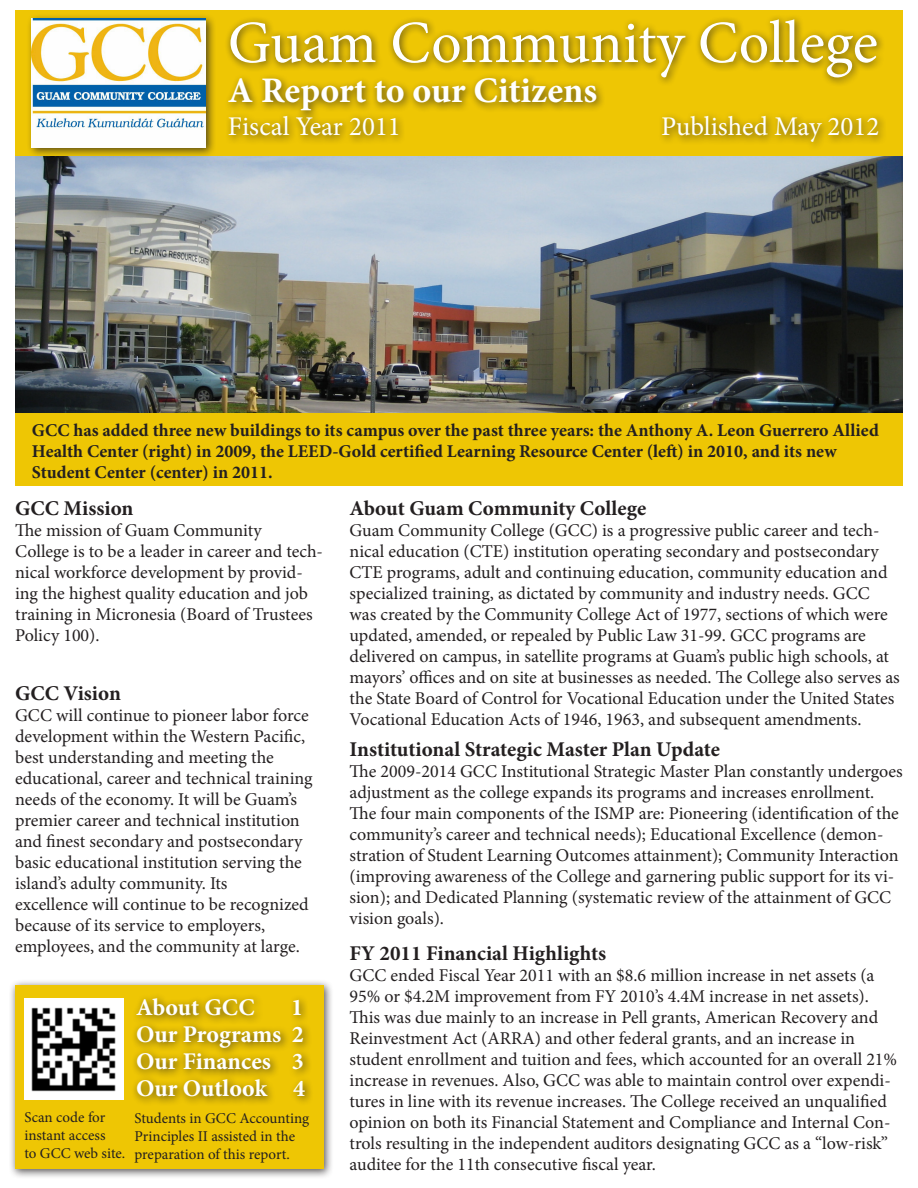
<style>
.page{position:relative;width:918px;height:1188px;background:#fff}
.page>*{position:absolute;margin:0;border:0;box-sizing:border-box;transform-origin:0 0}
.t1{font:60px "Minion Pro";color:#fff}
.t2{font:700 36px "Minion Pro";color:#fff}
.t3{font:27px "Minion Pro";color:#fff}
.t4{font:700 24px "Minion Pro";color:#fff}
.t5{font:700 21px "Minion Pro";color:#231f20}
.t6{font:18px/21px "Minion Pro";color:#231f20}
.t7{font:700 18px/21px "Minion Pro";color:#231f20}
.t8{font:15px/18px "Minion Pro";color:#231f20}
</style>
<div class="page">
<img style="left:15px;top:155px;width:888px;height:258px">
<div style="left:15px;top:413px;width:888px;height:73px;background:#eec604"></div>
<div style="left:15px;top:10px;width:888px;height:145px;background:#eec604"></div>
<div style="left:27px;top:13px;width:190px;height:145px;background:#231f20;opacity:.75"></div>
<img style="left:32px;top:18px;width:174px;height:129px">
<div style="left:224px;top:14px;width:662px;height:74px;background:#231f20;opacity:.75"></div>
<div style="left:223px;top:73px;width:665px;height:79px;background:#231f20;opacity:.75"></div>
<div style="left:9px;top:979px;width:325px;height:200px;background:#231f20;opacity:.75"></div>
<div style="left:15px;top:986px;width:309px;height:183px;background:#eec604"></div>
<div style="left:131px;top:993px;width:183px;height:113px;background:#231f20;opacity:.75"></div>
<img style="left:24px;top:998px;width:100px;height:102px">
<p class="t1" style="left:228px;top:3px;width:652px">Guam Community College</p>
<p class="t2" style="left:228px;top:66px;width:371px">A Report to our Citizens</p>
<p class="t3" style="left:228px;top:108px;width:175px">Fiscal Year 2011</p>
<p class="t3" style="left:661px;top:108px;width:220px">Published May 2012</p>
<p class="t7" style="left:32px;top:420px;width:848px">GCC has added three new buildings to its campus over the past three years: the Anthony A. Leon Guerrero Allied<br>Health Center (right) in 2009, the LEED-Gold certified Learning Resource Center (left) in 2010, and its new</p>
<p class="t7" style="left:32px;top:462px;width:242px">Student Center (center) in 2011.</p>
<p class="t5" style="left:15px;top:493px;width:120px">GCC Mission</p>
<p class="t6" style="left:15px;top:520px;width:248px">The mission of Guam Community</p>
<p class="t6" style="left:15px;top:541px;width:309px">College is to be a leader in career and tech&shy;nical workforce development by provid&shy;ing the highest quality education and job training in Micronesia (Board of Trustees Policy 100).</p>
<p class="t5" style="left:15px;top:679px;width:107px">GCC Vision</p>
<p class="t6" style="left:15px;top:705px;width:299px">GCC will continue to pioneer labor force development within the Western Pacific, best understanding and meeting the educational, career and technical training needs of the economy. It will be Guam’s premier career and technical institution and finest secondary and postsecondary basic educational institution serving the island’s adulty community. Its</p>
<p class="t6" style="left:15px;top:894px;width:295px">excellence will continue to be recognized because of its service to employers,</p>
<p class="t6" style="left:15px;top:936px;width:286px">employees, and the community at large.</p>
<p class="t8" style="left:24px;top:1108px;width:82px">Scan code for</p>
<p class="t8" style="left:24px;top:1126px;width:83px">instant access</p>
<p class="t8" style="left:24px;top:1144px;width:102px">to GCC web site.</p>
<p class="t4" style="left:136px;top:991px;width:120px">About GCC</p>
<p class="t4" style="left:291px;top:991px;width:13px">1</p>
<p class="t4" style="left:136px;top:1018px;width:169px">Our Programs 2</p>
<p class="t4" style="left:136px;top:1045px;width:169px">Our Finances 3</p>
<p class="t4" style="left:136px;top:1072px;width:171px">Our Outlook 4</p>
<p class="t8" style="left:135px;top:1110px;width:176px">Students in GCC Accounting<br>Principles II assisted in the preparation of this report.</p>
<p class="t5" style="left:350px;top:493px;width:298px">About Guam Community College</p>
<p class="t6" style="left:350px;top:520px;width:552px">Guam Community College (GCC) is a progressive public career and tech&shy;nical education (CTE) institution operating secondary and postsecondary CTE programs, adult and continuing education, community education and specialized training, as dictated by community and industry needs. GCC was created by the Community College Act of 1977, sections of which were updated, amended, or repealed by Public Law 31-99. GCC programs are delivered on campus, in satellite programs at Guam’s public high schools, at mayors’ offices and on site at businesses as needed. The College also serves as the State Board of Control for Vocational Education under the United States Vocational Education Acts of 1946, 1963, and subsequent amendments.</p>
<p class="t5" style="left:350px;top:735px;width:372px">Institutional Strategic Master Plan Update</p>
<p class="t6" style="left:350px;top:761px;width:555px">The 2009-2014 GCC Institutional Strategic Master Plan constantly undergoes adjustment as the college expands its programs and increases enrollment.<br>The four main components of the ISMP are: Pioneering (identification of the community’s career and technical needs); Educational Excellence (demon&shy;stration of Student Learning Outcomes attainment); Community Interaction (improving awareness of the College and garnering public support for its vi&shy;sion); and Dedicated Planning (systematic review of the attainment of GCC vision goals).</p>
<p class="t5" style="left:350px;top:939px;width:258px">FY 2011 Financial Highlights</p>
<p class="t6" style="left:350px;top:965px;width:549px">GCC ended Fiscal Year 2011 with an $8.6 million increase in net assets (a 95% or $4.2M improvement from FY 2010’s 4.4M increase in net assets).<br>This was due mainly to an increase in Pell grants, American Recovery and Reinvestment Act (ARRA) and other federal grants, and an increase in student enrollment and tuition and fees, which accounted for an overall 21% increase in revenues. Also, GCC was able to maintain control over expendi&shy;tures in line with its revenue increases. The College received an unqualified opinion on both its Financial Statement and Compliance and Internal Con&shy;trols resulting in the independent auditors designating GCC as a “low-risk” auditee for the 11th consecutive fiscal year.</p>
</div>
